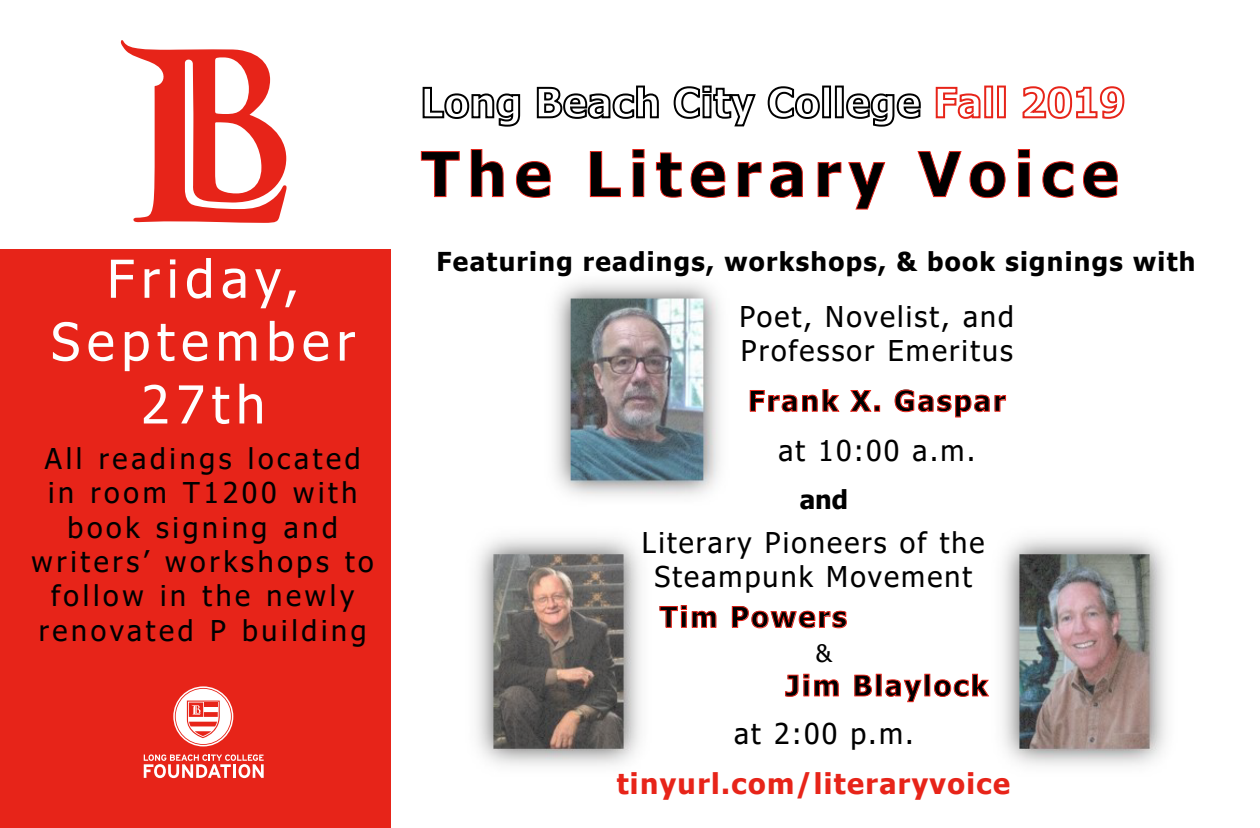
<style>
.page{position:relative;width:1260px;height:828px;background:#fff}
.page>*{position:absolute;margin:0;border:0;box-sizing:border-box;transform-origin:0 0}
.t1{font:700 61.8px "Tahoma";letter-spacing:.13em;color:#000}
.t2{font:52.4px/62.8px "Tahoma";letter-spacing:.13em;color:#fff;text-align:center}
.t3{font:28.6px/34.2px "Tahoma";letter-spacing:.13em;color:#000;text-align:center}
.t4{font:28.6px/34.2px "Tahoma";letter-spacing:.075em;color:#000}
.t5{font:700 28.6px "Tahoma";letter-spacing:.075em;color:#000}
.t6{font:700 28.6px "Tahoma";letter-spacing:.05em;color:#e72419}
.t7{font:700 26px "Tahoma";letter-spacing:.05em;color:#000}
.t8{font:24px "Tahoma";color:#000}
</style>
<div class="page">
<svg style="left:120px;top:40px;width:167px;height:183px"></svg>
<svg style="left:422px;top:86px;width:99px;height:41px"></svg>
<svg style="left:536px;top:85px;width:123px;height:34px"></svg>
<svg style="left:673px;top:85px;width:83px;height:42px"></svg>
<svg style="left:767px;top:86px;width:53px;height:33px"></svg>
<div style="left:822px;top:86px;width:9px;height:32px;border:2px solid #000"></div>
<div style="left:835px;top:86px;width:9px;height:32px;border:2px solid #000"></div>
<svg style="left:846px;top:93px;width:75px;height:34px"></svg>
<svg style="left:935px;top:86px;width:46px;height:33px"></svg>
<div style="left:984px;top:86px;width:9px;height:32px;border:2px solid #e72419"></div>
<div style="left:997px;top:86px;width:9px;height:32px;border:2px solid #e72419"></div>
<svg style="left:1022px;top:86px;width:103px;height:33px"></svg>
<svg style="left:420px;top:151px;width:40px;height:47px"></svg>
<svg style="left:470px;top:149px;width:34px;height:49px"></svg>
<svg style="left:515px;top:161px;width:36px;height:37px"></svg>
<svg style="left:589px;top:151px;width:32px;height:47px"></svg>
<svg style="left:632px;top:149px;width:13px;height:49px"></svg>
<svg style="left:655px;top:152px;width:27px;height:46px"></svg>
<svg style="left:690px;top:161px;width:36px;height:37px"></svg>
<svg style="left:737px;top:162px;width:25px;height:36px"></svg>
<svg style="left:770px;top:161px;width:33px;height:37px"></svg>
<svg style="left:817px;top:162px;width:69px;height:48px"></svg>
<svg style="left:917px;top:151px;width:45px;height:47px"></svg>
<svg style="left:969px;top:161px;width:37px;height:38px"></svg>
<svg style="left:1017px;top:149px;width:13px;height:49px"></svg>
<svg style="left:1042px;top:161px;width:32px;height:37px"></svg>
<svg style="left:1083px;top:161px;width:35px;height:37px"></svg>
<img style="left:554px;top:282px;width:166px;height:215px">
<img style="left:476px;top:537px;width:165px;height:229px">
<img style="left:989px;top:537px;width:178px;height:229px">
<div style="left:0;top:249px;width:391px;height:579px;background:#e72419"></div>
<svg style="left:144px;top:754px;width:120px;height:24px"></svg>
<svg style="left:173px;top:686px;width:60px;height:60px"></svg>
<svg style="left:175px;top:688px;width:57px;height:57px"></svg>
<svg style="left:750px;top:389px;width:90px;height:23px"></svg>
<svg style="left:850px;top:390px;width:30px;height:22px"></svg>
<svg style="left:895px;top:390px;width:111px;height:28px"></svg>
<svg style="left:659px;top:605px;width:57px;height:23px"></svg>
<svg style="left:732px;top:606px;width:115px;height:22px"></svg>
<svg style="left:785px;top:674px;width:54px;height:23px"></svg>
<svg style="left:854px;top:675px;width:18px;height:21px"></svg>
<div style="left:876px;top:674px;width:5px;height:22px;border:1px solid #e72419"></div>
<svg style="left:885px;top:679px;width:37px;height:23px"></svg>
<svg style="left:934px;top:674px;width:55px;height:23px"></svg>
<h2 class="t2" style="left:51px;top:250px;width:306px">Friday,<br>September<br>27th</h2>
<p class="t3" style="left:32px;top:443px;width:344px">All readings located in room T1200 with book signing and writers’ workshops to follow in the newly renovated P building</p>
<h1 class="t1" style="left:421px;top:131px;width:699px">The Literary Voice</h1>
<p class="t7" style="left:437px;top:244px;width:760px">Featuring readings, workshops, &amp; book signings with</p>
<p class="t4" style="left:740px;top:301px;width:276px">Poet, Novelist, and<br>Professor Emeritus</p>
<p class="t5" style="left:748px;top:381px;width:259px">Frank X. Gaspar</p>
<p class="t3" style="left:778px;top:435px;width:198px">at 10:00 a.m.</p>
<p class="t7" style="left:800px;top:481px;width:50px">and</p>
<p class="t4" style="left:642px;top:527px;width:344px;text-align:center">Literary Pioneers of the<br>Steampunk Movement</p>
<p class="t5" style="left:660px;top:597px;width:188px">Tim Powers</p>
<p class="t8" style="left:816px;top:637px;width:18px">&amp;</p>
<p class="t5" style="left:786px;top:665px;width:204px">Jim Blaylock</p>
<p class="t3" style="left:734px;top:718px;width:181px">at 2:00 p.m.</p>
<p class="t6" style="left:617px;top:764px;width:395px">tinyurl.com/literaryvoice</p>
</div>
